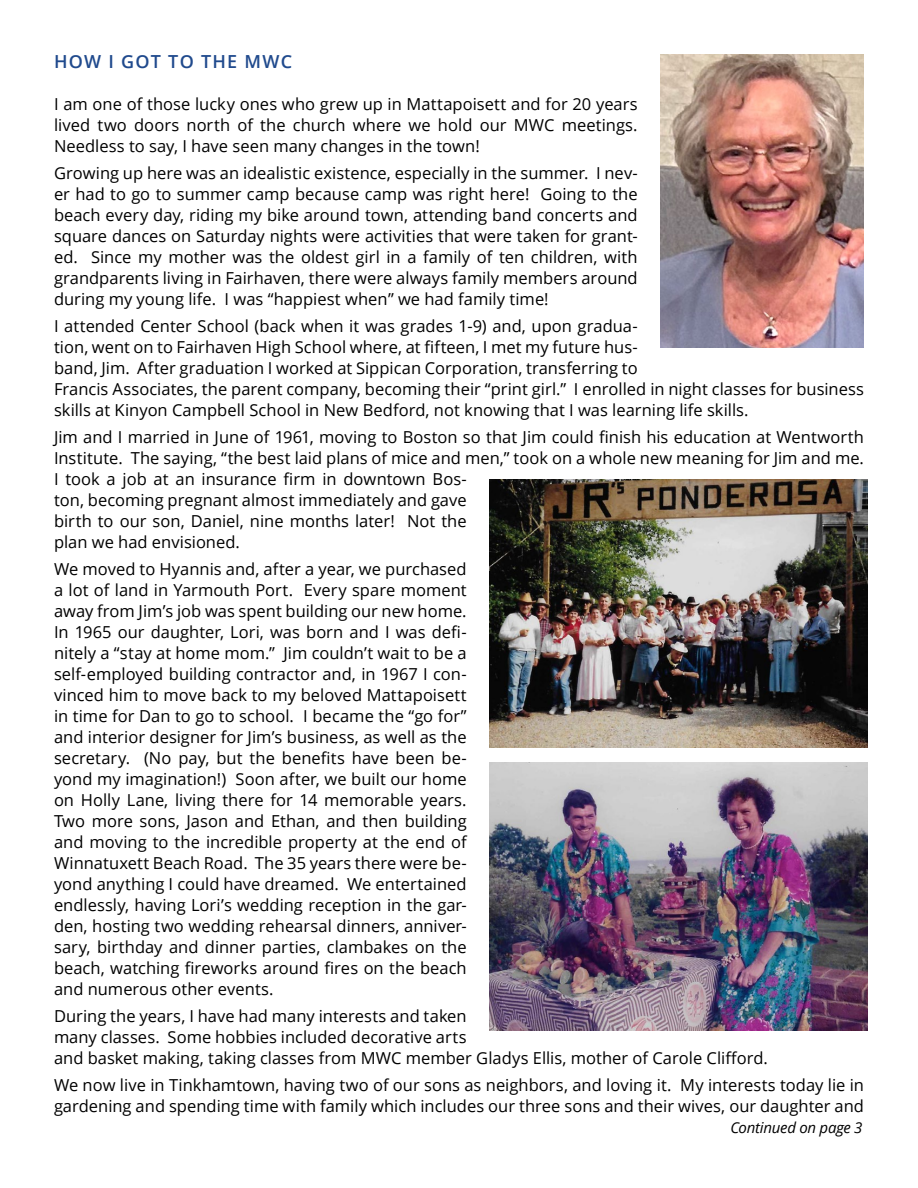
<style>
.page{position:relative;width:918px;height:1188px;background:#fff}
.page>*{position:absolute;margin:0;border:0;box-sizing:border-box;transform-origin:0 0}
.t1{font:600 18px "Open Sans";letter-spacing:.07em;color:#204a8d}
.t2{font:16.5px/21px "Open Sans";color:#000}
.t3{font:italic 15px "Open Sans";letter-spacing:-.015em;color:#000}
</style>
<div class="page">
<img style="left:660px;top:54px;width:204px;height:294px">
<img style="left:489px;top:762px;width:378px;height:268px">
<img style="left:489px;top:480px;width:378px;height:268px">
<p class="t1" style="left:54px;top:49px;width:240px">HOW I GOT TO THE MWC</p>
<p class="t2" style="left:54px;top:93px;width:585px;text-align:justify">I am one of those lucky ones who grew up in Mattapoisett and for 20 years lived two doors north of the church where we hold our MWC meetings.<br>Needless to say, I have seen many changes in the town!</p>
<p class="t2" style="left:54px;top:162px;width:585px;text-align:justify">Growing up here was an idealistic existence, especially in the summer. I nev&shy;er had to go to summer camp because camp was right here! Going to the beach every day, riding my bike around town, attending band concerts and square dances on Saturday nights were activities that were taken for grant&shy;ed. Since my mother was the oldest girl in a family of ten children, with grandparents living in Fairhaven, there were always family members around during my young life. I was “happiest when” we had family time!</p>
<p class="t2" style="left:54px;top:315px;width:812px">I attended Center School (back when it was grades 1-9) and, upon gradua-<br>tion, went on to Fairhaven High School where, at fifteen, I met my future hus-<br>band, Jim. After graduation I worked at Sippican Corporation, transferring to<br>Francis Associates, the parent company, becoming their “print girl.” I enrolled in night classes for business skills at Kinyon Campbell School in New Bedford, not knowing that I was learning life skills.</p>
<p class="t2" style="left:54px;top:426px;width:812px">Jim and I married in June of 1961, moving to Boston so that Jim could finish his education at Wentworth Institute. The saying, “the best laid plans of mice and men,” took on a whole new meaning for Jim and me.<br>I took a job at an insurance firm in downtown Bos-<br>ton, becoming pregnant almost immediately and gave<br>birth to our son, Daniel, nine months later! Not the<br>plan we had envisioned.</p>
<p class="t2" style="left:54px;top:558px;width:414px;text-align:justify">We moved to Hyannis and, after a year, we purchased a lot of land in Yarmouth Port. Every spare moment away from Jim’s job was spent building our new home.<br>In 1965 our daughter, Lori, was born and I was defi&shy;nitely a “stay at home mom.” Jim couldn’t wait to be a self-employed building contractor and, in 1967 I con&shy;vinced him to move back to my beloved Mattapoisett in time for Dan to go to school. I became the “go for” and interior designer for Jim’s business, as well as the secretary. (No pay, but the benefits have been be&shy;yond my imagination!) Soon after, we built our home on Holly Lane, living there for 14 memorable years.<br>Two more sons, Jason and Ethan, and then building and moving to the incredible property at the end of Winnatuxett Beach Road. The 35 years there were be&shy;yond anything I could have dreamed. We entertained endlessly, having Lori’s wedding reception in the gar&shy;den, hosting two wedding rehearsal dinners, anniver&shy;sary, birthday and dinner parties, clambakes on the beach, watching fireworks around fires on the beach and numerous other events.</p>
<p class="t2" style="left:54px;top:1005px;width:716px">During the years, I have had many interests and taken<br>many classes. Some hobbies included decorative arts<br>and basket making, taking classes from MWC member Gladys Ellis, mother of Carole Clifford.</p>
<p class="t2" style="left:54px;top:1074px;width:812px">We now live in Tinkhamtown, having two of our sons as neighbors, and loving it. My interests today lie in gardening and spending time with family which includes our three sons and their wives, our daughter and</p>
<p class="t3" style="left:730px;top:1118px;width:134px">Continued on page 3</p>
</div>
